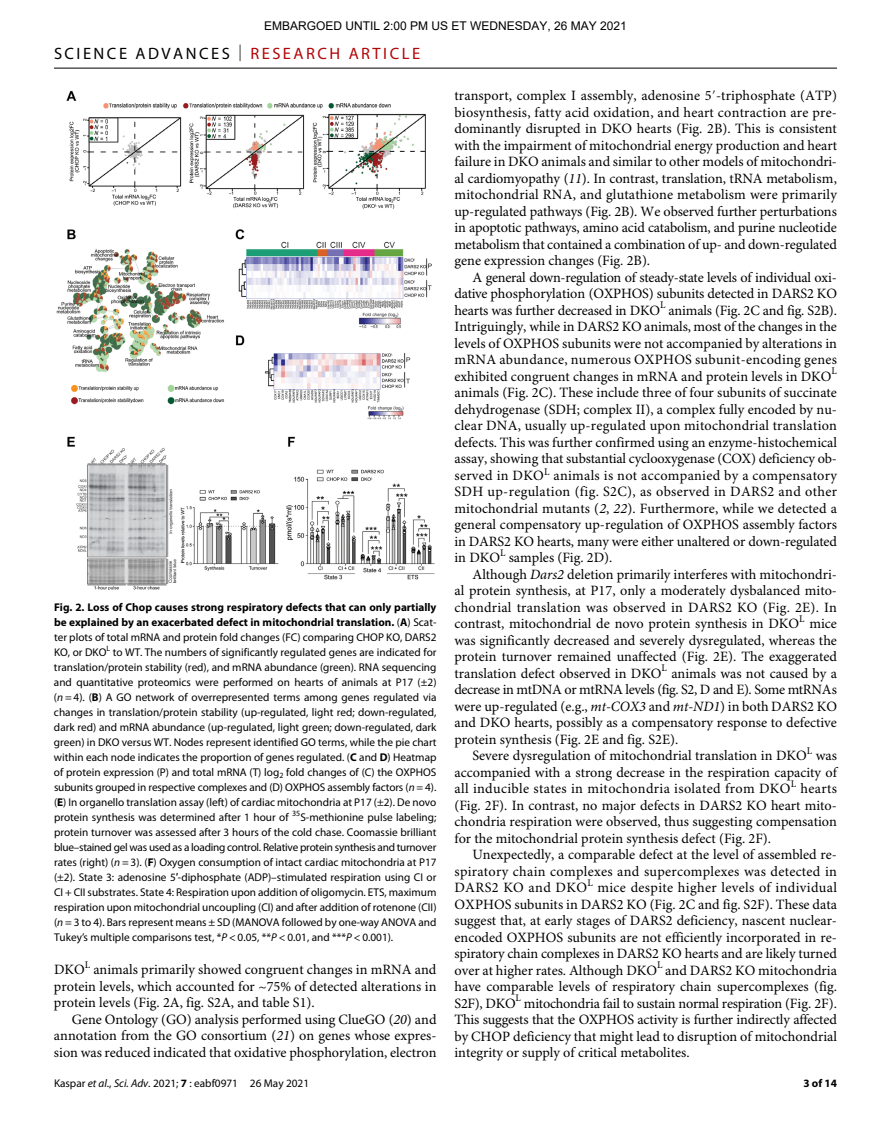
<style>
.page{position:relative;width:891px;height:1134px;background:#fff}
.page>*{position:absolute;margin:0;border:0;box-sizing:border-box;transform-origin:0 0}
.t1{font:16.5px "Myriad Pro";letter-spacing:.15em;color:#000}
.t2{font:14.25px/16.5px "Minion Pro";color:#000;text-align:justify}
.t3{font:12px "Arial";color:#000}
.t4{font:11.25px/15px "Myriad Pro";color:#000;text-align:justify}
.t5{font:700 11.25px "Myriad Pro";color:#000}
.s1{font-weight:300}
.s2{color:#b10508}
.s3{font-weight:700}
.s4{font-style:italic}
</style>
<div class="page">
<hr style="left:54px;top:68px;width:783px;height:1px;background:#000">
<img style="left:56px;top:91px;width:378px;height:498px">
<p class="t3" style="left:264px;top:17px;width:364px">EMBARGOED UNTIL 2:00 PM US ET WEDNESDAY, 26 MAY 2021</p>
<p class="t1" style="left:54px;top:40px;width:368px">SCIENCE ADVANCES <span class="s1">|</span> <span class="s2">RESEARCH ARTICLE</span></p>
<p class="t4" style="left:54px;top:600px;width:384px"><span class="s3">Fig. 2. Loss of Chop causes strong respiratory defects that can only partially be explained by an exacerbated defect in mitochondrial translation.</span> (<span class="s3">A</span>) Scat&shy;ter plots of total mRNA and protein fold changes (FC) comparing CHOP KO, DARS2<br>KO, or DKO<sup>L</sup> to WT. The numbers of significantly regulated genes are indicated for translation/protein stability (red), and mRNA abundance (green). RNA sequencing and quantitative proteomics were performed on hearts of animals at P17 (±2) (<span class="s4">n</span> = 4). (<span class="s3">B</span>) A GO network of overrepresented terms among genes regulated via changes in translation/protein stability (up-regulated, light red; down-regulated, dark red) and mRNA abundance (up-regulated, light green; down-regulated, dark green) in DKO versus WT. Nodes represent identified GO terms, while the pie chart within each node indicates the proportion of genes regulated. (<span class="s3">C</span> and <span class="s3">D</span>) Heatmap of protein expression (P) and total mRNA (T) log<sub>2</sub> fold changes of (C) the OXPHOS subunits grouped in respective complexes and (D) OXPHOS assembly factors (<span class="s4">n</span> = 4). (<span class="s3">E</span>) In organello translation assay (left) of cardiac mitochondria at P17 (±2). De novo protein synthesis was determined after 1 hour of <sup>35</sup>S-methionine pulse labeling; protein turnover was assessed after 3 hours of the cold chase. Coomassie brilliant blue–stained gel was used as a loading control. Relative protein synthesis and turnover rates (right) (<span class="s4">n</span> = 3). (<span class="s3">F</span>) Oxygen consumption of intact cardiac mitochondria at P17 (±2). State 3: adenosine 5′-diphosphate (ADP)–stimulated respiration using CI or CI + CII substrates. State 4: Respiration upon addition of oligomycin. ETS, maximum respiration upon mitochondrial uncoupling (CI) and after addition of rotenone (CII) (<span class="s4">n</span> = 3 to 4). Bars represent means ± SD (MANOVA followed by one-way ANOVA and Tukey’s multiple comparisons test, *<span class="s4">P</span> &lt; 0.05, **<span class="s4">P</span> &lt; 0.01, and ***<span class="s4">P</span> &lt; 0.001).</p>
<p class="t2" style="left:54px;top:963px;width:384px">DKO<sup>L</sup> animals primarily showed congruent changes in mRNA and protein levels, which accounted for ~75% of detected alterations in protein levels (Fig. 2A, fig. S2A, and table S1).</p>
<p class="t2" style="left:54px;top:1012px;width:384px;text-indent:18px">Gene Ontology (GO) analysis performed using ClueGO (<span class="s4">20</span>) and annotation from the GO consortium (<span class="s4">21</span>) on genes whose expres&shy;sion was reduced indicated that oxidative phosphorylation, electron</p>
<p class="t4" style="left:54px;top:1076px;width:257px">Kaspar <span class="s4">et al</span>., <span class="s4">Sci. Adv.</span> 2021; <span class="s3">7</span> : eabf0971 26 May 2021</p>
<p class="t2" style="left:454px;top:89px;width:384px">transport, complex I assembly, adenosine 5′-triphosphate (ATP) biosynthesis, fatty acid oxidation, and heart contraction are pre&shy;dominantly disrupted in DKO hearts (Fig. 2B). This is consistent with the impairment of mitochondrial energy production and heart failure in DKO animals and similar to other models of mitochondri&shy;al cardiomyopathy (<span class="s4">11</span>). In contrast, translation, tRNA metabolism, mitochondrial RNA, and glutathione metabolism were primarily up-regulated pathways (Fig. 2B). We observed further perturbations in apoptotic pathways, amino acid catabolism, and purine nucleotide metabolism that contained a combination of up- and down-regulated gene expression changes (Fig. 2B).</p>
<p class="t2" style="left:454px;top:270px;width:384px;text-indent:18px">A general down-regulation of steady-state levels of individual oxi&shy;dative phosphorylation (OXPHOS) subunits detected in DARS2 KO hearts was further decreased in DKO<sup>L</sup> animals (Fig. 2C and fig. S2B).<br>Intriguingly, while in DARS2 KO animals, most of the changes in the levels of OXPHOS subunits were not accompanied by alterations in mRNA abundance, numerous OXPHOS subunit-encoding genes exhibited congruent changes in mRNA and protein levels in DKO<sup>L </sup>animals (Fig. 2C). These include three of four subunits of succinate dehydrogenase (SDH; complex II), a complex fully encoded by nu&shy;clear DNA, usually up-regulated upon mitochondrial translation defects. This was further confirmed using an enzyme-histochemical assay, showing that substantial cyclooxygenase (COX) deficiency ob&shy;served in DKO<sup>L</sup> animals is not accompanied by a compensatory SDH up-regulation (fig. S2C), as observed in DARS2 and other mitochondrial mutants (<span class="s4">2</span>, <span class="s4">22</span>). Furthermore, while we detected a general compensatory up-regulation of OXPHOS assembly factors in DARS2 KO hearts, many were either unaltered or down-regulated in DKO<sup>L</sup> samples (Fig. 2D).</p>
<p class="t2" style="left:454px;top:567px;width:384px;text-indent:18px">Although <span class="s4">Dars2</span> deletion primarily interferes with mitochondri&shy;al protein synthesis, at P17, only a moderately dysbalanced mito&shy;chondrial translation was observed in DARS2 KO (Fig. 2E). In contrast, mitochondrial de novo protein synthesis in DKO<sup>L</sup> mice was significantly decreased and severely dysregulated, whereas the protein turnover remained unaffected (Fig. 2E). The exaggerated translation defect observed in DKO<sup>L</sup> animals was not caused by a decrease in mtDNA or mtRNA levels (fig. S2, D and E). Some mtRNAs were up-regulated (e.g., <span class="s4">mt-COX3</span> and <span class="s4">mt-ND1</span>) in both DARS2 KO and DKO hearts, possibly as a compensatory response to defective protein synthesis (Fig. 2E and fig. S2E).</p>
<p class="t2" style="left:454px;top:749px;width:384px;text-indent:18px">Severe dysregulation of mitochondrial translation in DKO<sup>L</sup> was accompanied with a strong decrease in the respiration capacity of all inducible states in mitochondria isolated from DKO<sup>L</sup> hearts (Fig. 2F). In contrast, no major defects in DARS2 KO heart mito&shy;chondria respiration were observed, thus suggesting compensation for the mitochondrial protein synthesis defect (Fig. 2F).</p>
<p class="t2" style="left:454px;top:848px;width:384px;text-indent:18px">Unexpectedly, a comparable defect at the level of assembled re&shy;spiratory chain complexes and supercomplexes was detected in DARS2 KO and DKO<sup>L</sup> mice despite higher levels of individual OXPHOS subunits in DARS2 KO (Fig. 2C and fig. S2F). These data suggest that, at early stages of DARS2 deficiency, nascent nuclear&shy;encoded OXPHOS subunits are not efficiently incorporated in re&shy;spiratory chain complexes in DARS2 KO hearts and are likely turned over at higher rates. Although DKO<sup>L</sup> and DARS2 KO mitochondria have comparable levels of respiratory chain supercomplexes (fig.<br>S2F), DKO<sup>L</sup> mitochondria fail to sustain normal respiration (Fig. 2F).<br>This suggests that the OXPHOS activity is further indirectly affected by CHOP deficiency that might lead to disruption of mitochondrial integrity or supply of critical metabolites.</p>
<p class="t5" style="left:803px;top:1074px;width:35px">3 of 14</p>
</div>
